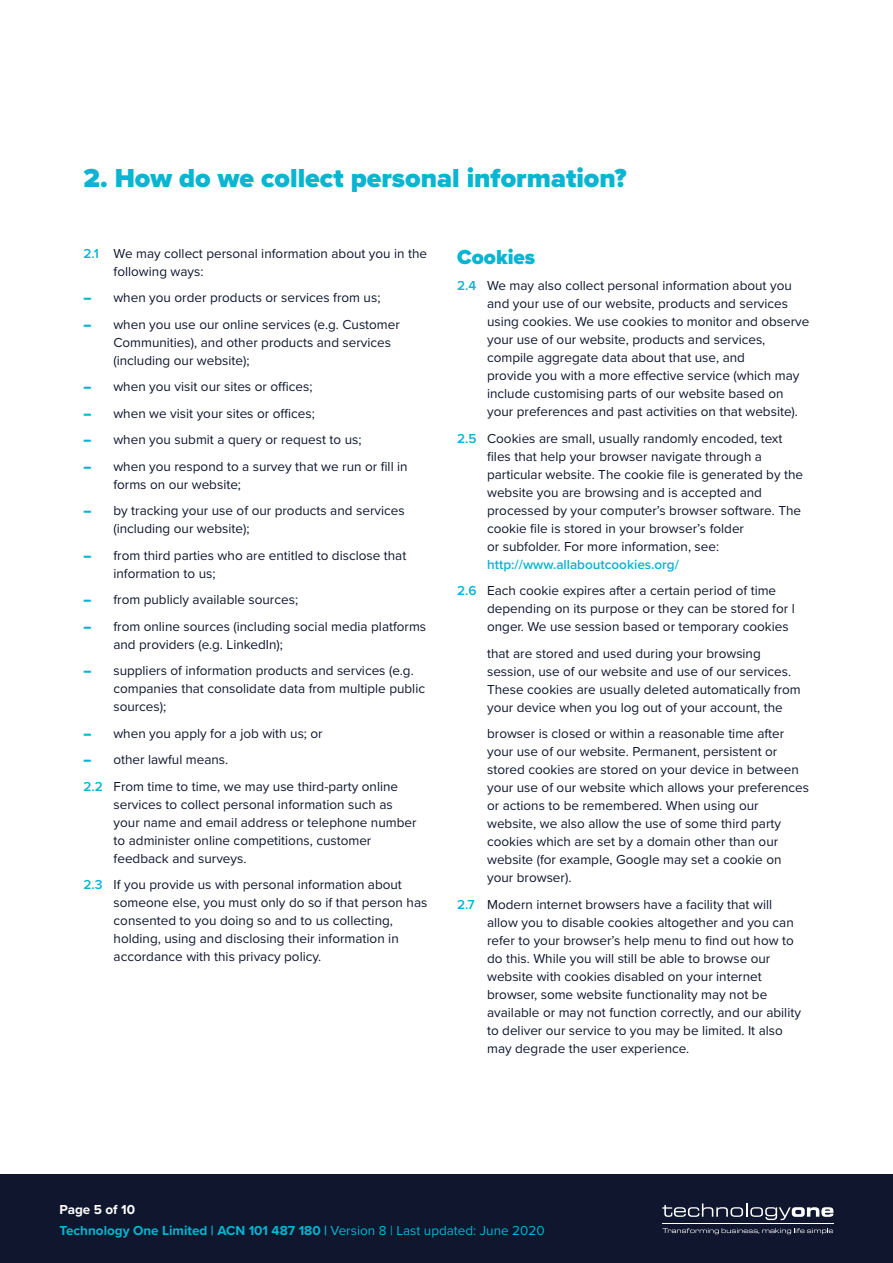
<style>
.page{position:relative;width:893px;height:1263px;background:#fff}
.page>*{position:absolute;margin:0;border:0;box-sizing:border-box;transform-origin:0 0}
.t1{font:900 27px "Proxima Nova";color:#09b5d1}
.t2{font:900 21px "Proxima Nova";color:#09b5d1}
.t3{font:13.5px/18px "Proxima Nova";color:#0f172e}
.t4{font:700 13.5px/20.7px "Proxima Nova";color:#00b5d0}
.s1{font-weight:600;color:#09b5d1}
.s2{font-weight:900;color:#00b5d0}
.s3{color:#fff}
.s4{font-weight:400}
</style>
<div class="page">
<div style="left:0;top:1175px;width:893px;height:88px;background:#0f162e"></div>
<svg style="left:662px;top:1203px;width:171px;height:17px"></svg>
<hr style="left:662px;top:1223px;width:171px;height:1px;background:#fff">
<svg style="left:662px;top:1228px;width:171px;height:6px"></svg>
<h1 class="t1" style="left:84px;top:158px;width:545px">2. How do we collect personal information?</h1>
<p class="t3" style="left:114px;top:244px;width:315px;text-indent:-30px"><span class="s1">2.1</span> We may collect personal information about you in the following ways:</p>
<p class="t3" style="left:84px;top:288px;width:298px"><span class="s2">–</span> when you order products or services from us;</p>
<p class="t3" style="left:113px;top:315px;width:288px;text-indent:-30px"><span class="s2">–</span> when you use our online services (e.g. Customer<br>Communities), and other products and services (including our website);</p>
<p class="t3" style="left:84px;top:377px;width:230px"><span class="s2">–</span> when you visit our sites or offices;</p>
<p class="t3" style="left:84px;top:404px;width:233px"><span class="s2">–</span> when we visit your sites or offices;</p>
<p class="t3" style="left:84px;top:430px;width:279px"><span class="s2">–</span> when you submit a query or request to us;</p>
<p class="t3" style="left:113px;top:457px;width:296px;text-indent:-30px"><span class="s2">–</span> when you respond to a survey that we run or fill in forms on our website;</p>
<p class="t3" style="left:113px;top:501px;width:293px;text-indent:-30px"><span class="s2">–</span> by tracking your use of our products and services (including our website);</p>
<p class="t3" style="left:113px;top:546px;width:294px;text-indent:-30px"><span class="s2">–</span> from third parties who are entitled to disclose that information to us;</p>
<p class="t3" style="left:84px;top:590px;width:216px"><span class="s2">–</span> from publicly available sources;</p>
<p class="t3" style="left:113px;top:616px;width:314px;text-indent:-30px"><span class="s2">–</span> from online sources (including social media platforms and providers (e.g. LinkedIn);</p>
<p class="t3" style="left:113px;top:661px;width:313px;text-indent:-30px"><span class="s2">–</span> suppliers of information products and services (e.g. companies that consolidate data from multiple public sources);</p>
<p class="t3" style="left:84px;top:723px;width:241px"><span class="s2">–</span> when you apply for a job with us; or</p>
<p class="t3" style="left:84px;top:746px;width:316px;line-height:26.5px"><span class="s2">–</span> other lawful means.<br><span class="s1">2.2</span> From time to time, we may use third-party online</p>
<p class="t3" style="left:114px;top:794px;width:304px">services to collect personal information such as your name and email address or telephone number to administer online competitions, customer feedback and surveys.</p>
<p class="t3" style="left:114px;top:875px;width:315px;text-indent:-30px"><span class="s1">2.3</span> If you provide us with personal information about someone else, you must only do so if that person has consented to you doing so and to us collecting, holding, using and disclosing their information in accordance with this privacy policy.</p>
<h2 class="t2" style="left:457px;top:241px;width:80px">Cookies</h2>
<p class="t3" style="left:487px;top:276px;width:324px;text-indent:-30px"><span class="s1">2.4</span> We may also collect personal information about you and your use of our website, products and services using cookies. We use cookies to monitor and observe your use of our website, products and services, compile aggregate data about that use, and<br>provide you with a more effective service (which may include customising parts of our website based on your preferences and past activities on that website).</p>
<p class="t3" style="left:487px;top:428px;width:318px;text-indent:-30px"><span class="s1">2.5</span> Cookies are small, usually randomly encoded, text files that help your browser navigate through a particular website. The cookie file is generated by the website you are browsing and is accepted and processed by your computer’s browser software. The cookie file is stored in your browser’s folder<br>or subfolder. For more information, see:</p>
<p class="t3" style="left:457px;top:550px;width:321px;line-height:26.5px;text-indent:30px"><span class="s1">http://www.allaboutcookies.org/<br>2.6</span> Each cookie expires after a certain period of time</p>
<p class="t3" style="left:487px;top:599px;width:309px">depending on its purpose or they can be stored for l onger. We use session based or temporary cookies</p>
<p class="t3" style="left:487px;top:643px;width:315px">that are stored and used during your browsing session, use of our website and use of our services.<br>These cookies are usually deleted automatically from your device when you log out of your account, the</p>
<p class="t3" style="left:487px;top:724px;width:323px">browser is closed or within a reasonable time after your use of our website. Permanent, persistent or stored cookies are stored on your device in between your use of our website which allows your preferences or actions to be remembered. When using our website, we also allow the use of some third party cookies which are set by a domain other than our website (for example, Google may set a cookie on your browser).</p>
<p class="t3" style="left:487px;top:894px;width:315px;text-indent:-30px"><span class="s1">2.7</span> Modern internet browsers have a facility that will allow you to disable cookies altogether and you can refer to your browser’s help menu to find out how to do this. While you will still be able to browse our website with cookies disabled on your internet browser, some website functionality may not be available or may not function correctly, and our ability to deliver our service to you may be limited. It also may degrade the user experience.</p>
<p class="t4" style="left:60px;top:1199px;width:487px"><span class="s3">Page 5 of 10<br></span>Technology One Limited | ACN 101 487 180 | <span class="s4">Version 8 | Last updated: June 2020</span></p>
</div>
